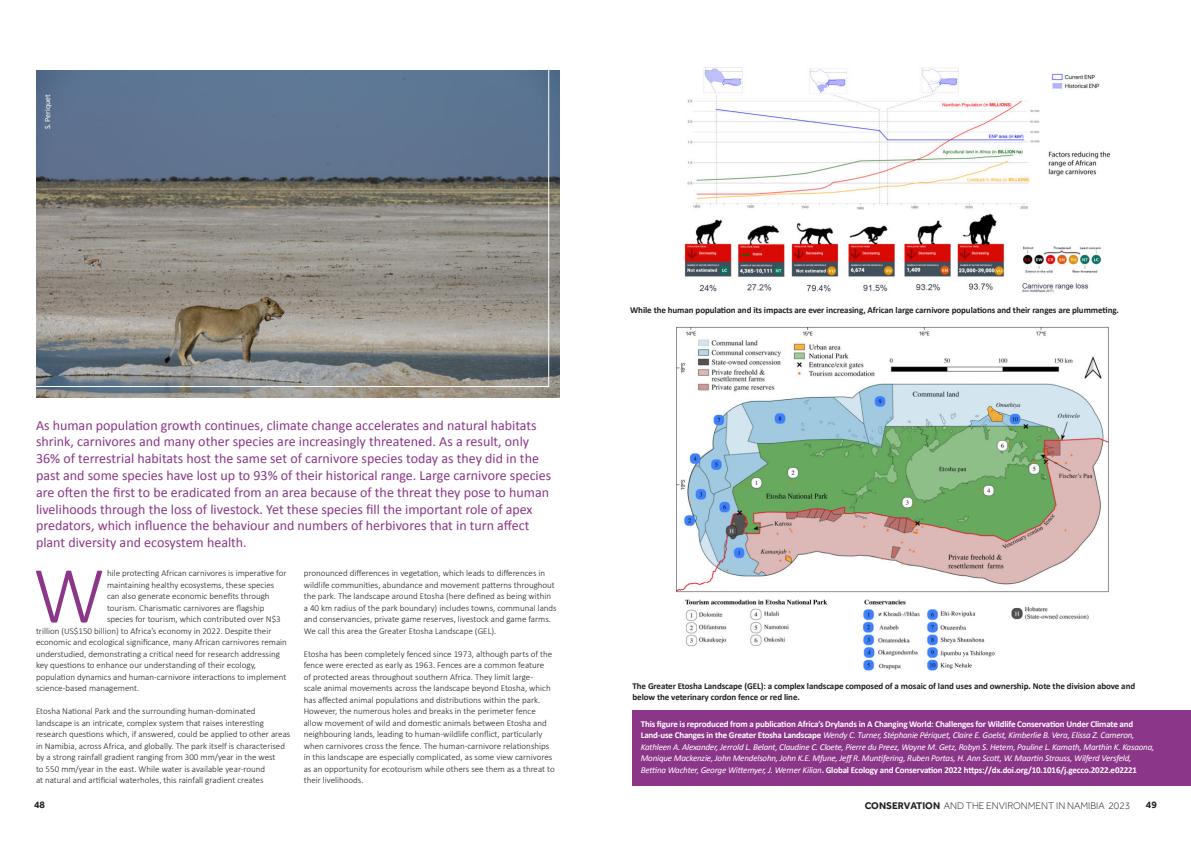
<style>
.page{position:relative;width:1191px;height:842px;background:#fff}
.page>*{position:absolute;margin:0;border:0;box-sizing:border-box;transform-origin:0 0}
.t1{font:300 81.5px "Calibri";color:#8b3688}
.t2{font:14px/16.8px "Calibri";color:#8b3688}
.t3{font:300 10px "Effra";color:#231f20}
.t4{font:700 10px "Effra";color:#231f20}
.t5{font:300 9px/11.5px "Calibri";color:#231f20}
.t6{font:italic 9px/11.5px "Calibri";letter-spacing:-.02em;color:#fff}
.t7{font:700 9px/11.5px "Calibri";letter-spacing:-.01em;color:#231f20}
.t8{font:8px "Calibri";color:#fff}
.s1{font-weight:700;font-style:normal}
.s2{font-weight:700}
</style>
<div class="page">
<div style="left:631px;top:710px;width:559px;height:75px;background:#8b3688"></div>
<img style="left:36px;top:71px;width:523px;height:326px">
<img style="left:683px;top:67px;width:427px;height:226px">
<img style="left:675px;top:326px;width:434px;height:346px">
<svg style="left:36px;top:70px;width:513px;height:317px;background:#7d8288"></svg>
<p class="t8" style="left:44px;top:129px;width:37px;rotate:-90deg">S. Periquet</p>
<p class="t2" style="left:36px;top:416px;width:517px">As human population growth continues, climate change accelerates and natural habitats shrink, carnivores and many other species are increasingly threatened. As a result, only 36% of terrestrial habitats host the same set of carnivore species today as they did in the past and some species have lost up to 93% of their historical range. Large carnivore species are often the first to be eradicated from an area because of the threat they pose to human livelihoods through the loss of livestock. Yet these species fill the important role of apex predators, which influence the behaviour and numbers of herbivores that in turn affect plant diversity and ecosystem health.</p>
<h1 class="t1" style="left:33px;top:546px;width:73px">W</h1>
<p class="t5" style="left:107px;top:567px;width:181px">hile protecting African carnivores is imperative for</p>
<p class="t5" style="left:107px;top:579px;width:169px">maintaining healthy ecosystems, these species</p>
<p class="t5" style="left:107px;top:590px;width:164px">can also generate economic benefits through</p>
<p class="t5" style="left:107px;top:602px;width:159px">tourism. Charismatic carnivores are flagship</p>
<p class="t5" style="left:107px;top:613px;width:175px">species for tourism, which contributed over N$3</p>
<p class="t5" style="left:36px;top:625px;width:237px">trillion (US$150 billion) to Africa’s economy in 2022. Despite their</p>
<p class="t5" style="left:36px;top:636px;width:252px">economic and ecological significance, many African carnivores remain</p>
<p class="t5" style="left:36px;top:648px;width:245px">understudied, demonstrating a critical need for research addressing</p>
<p class="t5" style="left:36px;top:659px;width:222px">key questions to enhance our understanding of their ecology,</p>
<p class="t5" style="left:36px;top:671px;width:252px">population dynamics and human-carnivore interactions to implement</p>
<p class="t5" style="left:36px;top:682px;width:105px">science-based management.</p>
<p class="t5" style="left:36px;top:705px;width:256px">Etosha National Park and the surrounding human-dominated landscape is an intricate, complex system that raises interesting research questions which, if answered, could be applied to other areas in Namibia, across Africa, and globally. The park itself is characterised by a strong rainfall gradient ranging from 300 mm/year in the west<br>to 550 mm/year in the east. While water is available year-round<br>at natural and artificial waterholes, this rainfall gradient creates</p>
<p class="t5" style="left:304px;top:567px;width:254px">pronounced differences in vegetation, which leads to differences in wildlife communities, abundance and movement patterns throughout the park. The landscape around Etosha (here defined as being within a 40 km radius of the park boundary) includes towns, communal lands and conservancies, private game reserves, livestock and game farms.<br>We call this area the Greater Etosha Landscape (GEL).</p>
<p class="t5" style="left:304px;top:648px;width:252px">Etosha has been completely fenced since 1973, although parts of the fence were erected as early as 1963. Fences are a common feature<br>of protected areas throughout southern Africa. They limit large-<br>scale animal movements across the landscape beyond Etosha, which has affected animal populations and distributions within the park.<br>However, the numerous holes and breaks in the perimeter fence allow movement of wild and domestic animals between Etosha and neighbouring lands, leading to human-wildlife conflict, particularly when carnivores cross the fence. The human-carnivore relationships in this landscape are especially complicated, as some view carnivores as an opportunity for ecotourism while others see them as a threat to their livelihoods.</p>
<p class="t7" style="left:630px;top:304px;width:490px">While the human population and its impacts are ever increasing, African large carnivore populations and their ranges are plummeting.</p>
<p class="t7" style="left:632px;top:679px;width:504px">The Greater Etosha Landscape (GEL): a complex landscape composed of a mosaic of land uses and ownership. Note the division above and below the veterinary cordon fence or red line.</p>
<p class="t6" style="left:641px;top:719px;width:515px"><span class="s1">This figure is reproduced from a publication Africa’s Drylands in A Changing World: Challenges for Wildlife Conservation Under Climate and Land-use Changes in the Greater Etosha Landscape</span> Wendy C. Turner, Stéphanie Périquet, Claire E. Goelst, Kimberlie B. Vera, Elissa Z. Cameron, Kathleen A. Alexander, Jerrold L. Belant, Claudine C. Cloete, Pierre du Preez, Wayne M. Getz, Robyn S. Hetem, Pauline L. Kamath, Marthin K. Kasaona, Monique Mackenzie, John Mendelsohn, John K.E. Mfune, Jeff R. Muntifering, Ruben Portas, H. Ann Scott, W. Maartin Strauss, Wilferd Versfeld, Bettina Wachter, George Wittemyer, J. Werner Kilian<span class="s1">. Global Ecology and Conservation 2022 https://dx.doi.org/10.1016/j.gecco.2022.e02221</span></p>
<p class="t4" style="left:34px;top:799px;width:12px">48</p>
<p class="t3" style="left:864px;top:799px;width:267px"><span class="s2">CONSERVATION</span> AND THE ENVIRONMENT IN NAMIBIA 2023</p>
<p class="t4" style="left:1146px;top:799px;width:12px">49</p>
</div>
